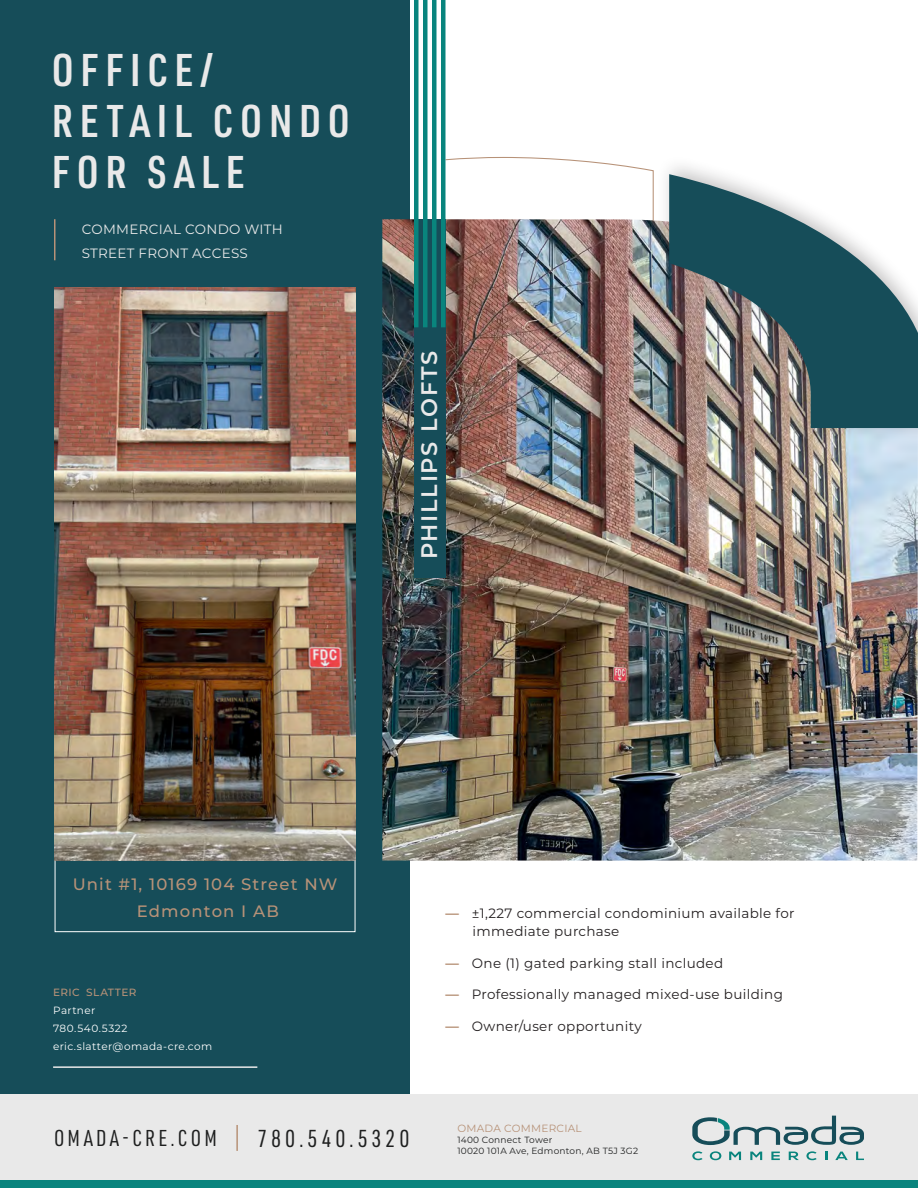
<style>
.page{position:relative;width:918px;height:1188px;background:#fff}
.page>*{position:absolute;margin:0;border:0;box-sizing:border-box;transform-origin:0 0}
.Title_-_White{font:600 44.85px/51.2px "URWDIN Cond";letter-spacing:.15em;color:#e9e9e9}
.t1{font:24px "URWDIN Cond";letter-spacing:.16em;color:#1e1f1f}
.t2{font:22.5px "URWDIN Cond";letter-spacing:.14em;color:#1e1f1f}
.For_lease___For_sale{font:600 22.5px "Montserrat";letter-spacing:.075em;color:#e9e9e9}
.For_lease___For_sale-2{font:500 16.5px "Montserrat";letter-spacing:.07em;color:#b79278}
.t3{font:13.5px/18px "Montserrat";letter-spacing:.025em;color:#231f20}
.t4{font:13.5px/24px "Montserrat";letter-spacing:.02em;color:#e9e9e9}
.Body{font:10.5px "Montserrat";letter-spacing:.035em;color:#fff}
.t5{font:10.5px "Montserrat";letter-spacing:.025em;color:#b79278}
.Body-2{font:10.5px "Montserrat";letter-spacing:.06em;color:#fff}
.Name{font:500 10.5px "Montserrat";letter-spacing:.04em;color:#b79278}
.t6{font:9px "Montserrat";letter-spacing:.025em;color:#1e1f1f}
.s1{font-weight:700;color:#b79278}
</style>
<div class="page">
<svg style="left:446px;top:156px;width:208px;height:63px"></svg>
<div style="left:0;top:0;width:409px;height:1188px;background:#164d59"></div>
<img style="left:382px;top:219px;width:536px;height:642px">
<hr style="left:54px;top:219px;width:2px;height:41px;background:#b79278">
<div style="left:0;top:1095px;width:918px;height:86px;background:#e9e9e9"></div>
<svg style="left:692px;top:1151px;width:11px;height:9px"></svg>
<svg style="left:710px;top:1151px;width:11px;height:9px"></svg>
<svg style="left:729px;top:1152px;width:12px;height:8px"></svg>
<svg style="left:750px;top:1152px;width:12px;height:8px"></svg>
<svg style="left:771px;top:1152px;width:9px;height:8px"></svg>
<svg style="left:789px;top:1152px;width:10px;height:8px"></svg>
<svg style="left:806px;top:1151px;width:11px;height:9px"></svg>
<svg style="left:825px;top:1152px;width:2px;height:8px"></svg>
<svg style="left:835px;top:1152px;width:13px;height:8px"></svg>
<svg style="left:856px;top:1152px;width:8px;height:8px"></svg>
<svg style="left:692px;top:1116px;width:172px;height:29px"></svg>
<hr style="left:236px;top:1125px;width:2px;height:26px;background:#b79278">
<div style="left:0;top:1181px;width:918px;height:7px;background:#09847d"></div>
<hr style="left:53px;top:1066px;width:204px;height:2px;background:#e9e9e9">
<img style="left:54px;top:287px;width:301px;height:574px">
<div style="left:414px;top:219px;width:31px;height:359px;background:#164d59"></div>
<div style="left:656px;top:155px;width:262px;height:286px;background:#231f20;opacity:.26"></div>
<svg style="left:669px;top:174px;width:249px;height:254px"></svg>
<div style="left:423px;top:0;width:5px;height:327px;background:#09847d"></div>
<div style="left:441px;top:0;width:5px;height:327px;background:#09847d"></div>
<hr style="left:414px;top:0;width:4px;height:327px;background:#09847d">
<hr style="left:432px;top:0;width:4px;height:327px;background:#09847d">
<div style="left:55px;top:860px;width:300px;height:72px;border:1px solid #fff"></div>
<p class="Title_-_White" style="left:52px;top:43px;width:163px">OFFICE/</p>
<p class="Title_-_White" style="left:52px;top:94px;width:300px">RETAIL CONDO<br>FOR SALE</p>
<p class="t4" style="left:82px;top:217px;width:203px">COMMERCIAL CONDO WITH<br>STREET FRONT ACCESS</p>
<p class="For_lease___For_sale" style="left:413px;top:559px;width:210px;rotate:-90deg">PHILLIPS LOFTS</p>
<p class="For_lease___For_sale-2" style="left:73px;top:873px;width:266px">Unit #1, 10169 104 Street NW</p>
<p class="For_lease___For_sale-2" style="left:137px;top:900px;width:144px">Edmonton I AB</p>
<p class="Name" style="left:53px;top:985px;width:85px">ERIC SLATTER</p>
<p class="Body" style="left:53px;top:1003px;width:44px">Partner</p>
<p class="Body-2" style="left:53px;top:1021px;width:76px">780.540.5322</p>
<p class="Body" style="left:53px;top:1039px;width:161px">eric.slatter@omada-cre.com</p>
<p class="t2" style="left:54px;top:1123px;width:164px">OMADA-CRE.COM</p>
<p class="t1" style="left:257px;top:1122px;width:154px">780.540.5320</p>
<p class="t3" style="left:472px;top:904px;width:324px;text-indent:-27px"><span class="s1">—</span> ±1,227 commercial condominium available for immediate purchase</p>
<p class="t3" style="left:446px;top:953px;width:279px"><span class="s1">—</span> One (1) gated parking stall included</p>
<p class="t3" style="left:446px;top:985px;width:339px"><span class="s1">—</span> Professionally managed mixed-use building</p>
<p class="t3" style="left:446px;top:1016px;width:198px"><span class="s1">—</span> Owner/user opportunity</p>
<p class="t5" style="left:457px;top:1121px;width:126px">OMADA COMMERCIAL</p>
<p class="t6" style="left:457px;top:1134px;width:96px">1400 Connect Tower</p>
<p class="t6" style="left:457px;top:1144px;width:182px">10020 101A Ave, Edmonton, AB T5J 3G2</p>
</div>
